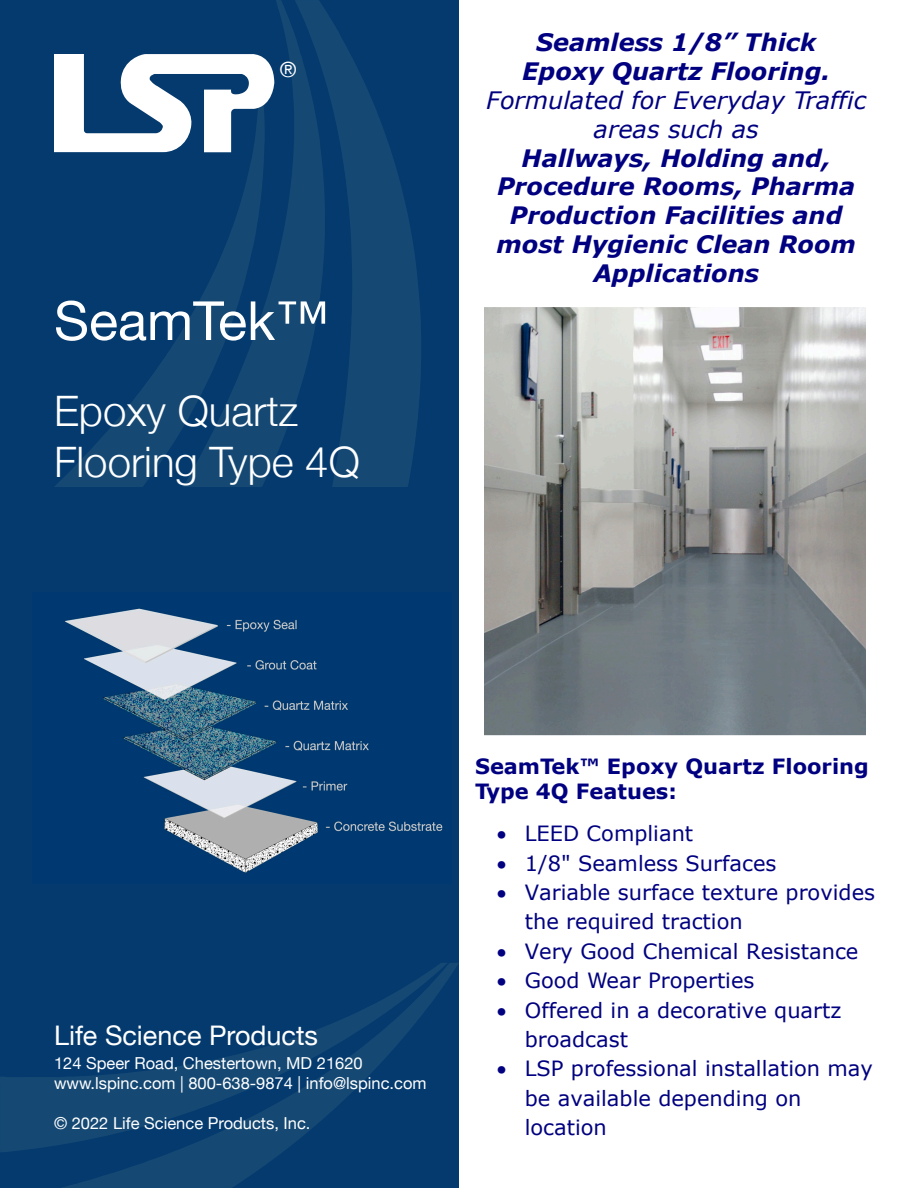
<style>
.page{position:relative;width:918px;height:1188px;background:#fff}
.page>*{position:absolute;margin:0;border:0;box-sizing:border-box;transform-origin:0 0}
.t1{font:54px "Helvetica Neue";color:#fff}
.t2{font:300 42px/50.4px "Helvetica Neue";color:#fff}
.t3{font:27px "Helvetica Neue";color:#fff}
.t4{font:italic 700 24px/28.8px "Verdana";color:#000080;text-align:center}
.t5{font:21px/29.4px "Verdana";color:#000080}
.t6{font:700 21px/25.2px "Verdana";color:#000080}
.t7{font:21px "Helvetica Neue";color:#fff}
.t8{font:16.5px "Helvetica Neue";color:#fff}
.s1{font-weight:400}
</style>
<div class="page">
<div style="left:0;top:0;width:459px;height:1188px;background:#043a6e"></div>
<div style="left:0;top:1077px;width:61px;height:75px;background:#154974"></div>
<svg style="left:61px;top:963px;width:397px;height:225px"></svg>
<svg style="left:265px;top:0;width:30px;height:479px"></svg>
<svg style="left:295px;top:0;width:126px;height:487px;fill:#154974"></svg>
<svg style="left:54px;top:152px;width:211px;height:335px"></svg>
<svg style="left:54px;top:54px;width:220px;height:98px"></svg>
<img style="left:485px;top:308px;width:381px;height:428px">
<img style="left:65px;top:608px;width:378px;height:265px">
<p class="t7" style="left:280px;top:55px;width:18px">®</p>
<p class="t1" style="left:54px;top:282px;width:276px">SeamTek™</p>
<p class="t2" style="left:54px;top:383px;width:307px">Epoxy Quartz<br>Flooring Type 4Q</p>
<p class="t4" style="left:486px;top:28px;width:381px">Seamless 1/8” Thick<br>Epoxy Quartz Flooring.<br><span class="s1">Formulated for Everyday Traffic areas such as<br></span>Hallways, Holding and,<br>Procedure Rooms, Pharma<br>Production Facilities and most Hygienic Clean Room<br>Applications</p>
<p class="t3" style="left:54px;top:1016px;width:266px">Life Science Products</p>
<p class="t8" style="left:54px;top:1052px;width:310px">124 Speer Road, Chestertown, MD 21620</p>
<p class="t8" style="left:54px;top:1072px;width:374px">www.lspinc.com | 800-638-9874 | info@lspinc.com</p>
<p class="t8" style="left:54px;top:1111px;width:258px">© 2022 Life Science Products, Inc.</p>
<p class="t6" style="left:475px;top:753px;width:395px">SeamTek™ Epoxy Quartz Flooring<br>Type 4Q Featues:</p>
<p class="t5" style="left:497px;top:819px;width:198px">• LEED Compliant</p>
<p class="t5" style="left:497px;top:848px;width:281px">• 1/8" Seamless Surfaces</p>
<p class="t5" style="left:525px;top:878px;width:352px;text-indent:-28px">• Variable surface texture provides the required traction</p>
<p class="t5" style="left:497px;top:936px;width:363px">• Very Good Chemical Resistance</p>
<p class="t5" style="left:497px;top:966px;width:259px">• Good Wear Properties</p>
<p class="t5" style="left:525px;top:995px;width:318px;text-indent:-28px">• Offered in a decorative quartz broadcast</p>
<p class="t5" style="left:525px;top:1054px;width:350px;text-indent:-28px">• LSP professional installation may be available depending on location</p>
</div>
